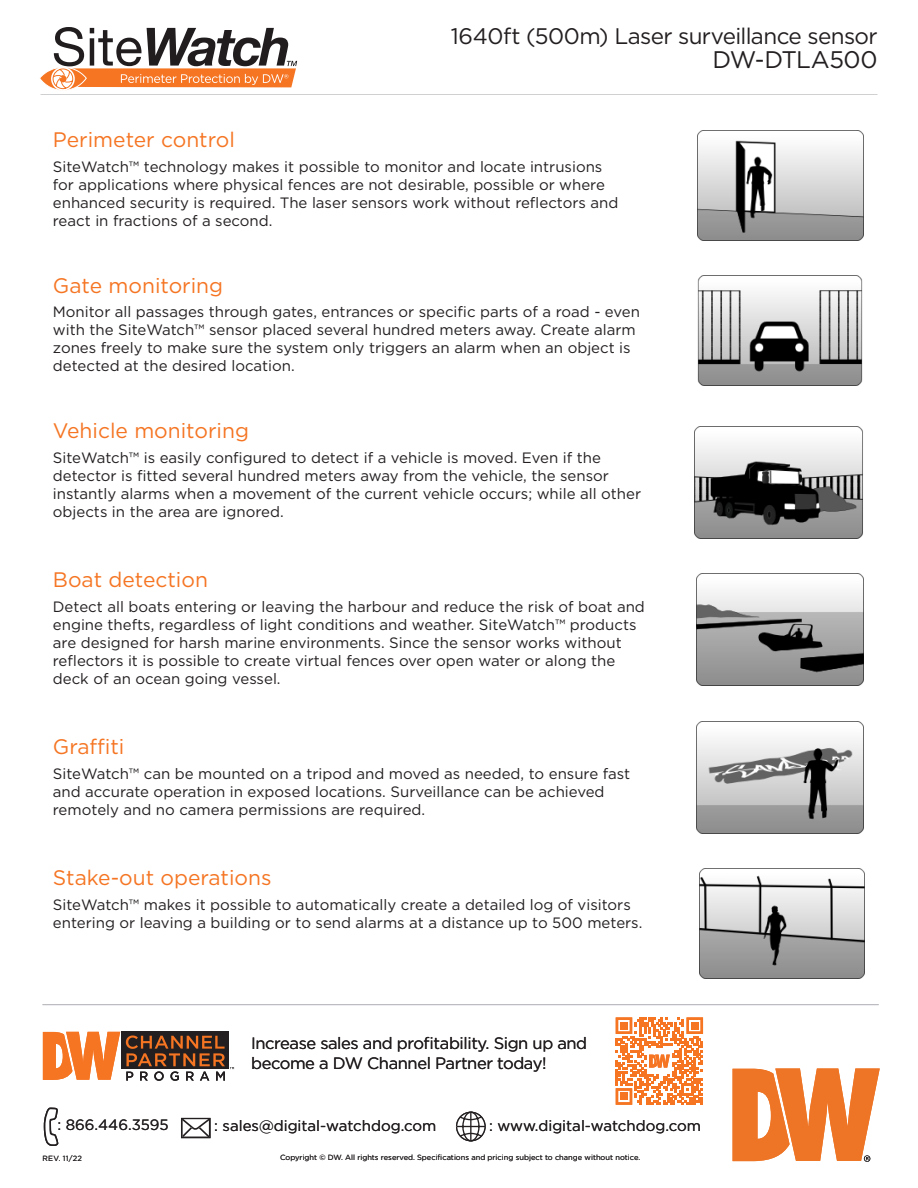
<style>
.page{position:relative;width:918px;height:1188px;background:#fff}
.page>*{position:absolute;margin:0;border:0;box-sizing:border-box;transform-origin:0 0}
.t1{font:24px "Gotham";letter-spacing:-.025em;color:#231f20}
.t2{font:22.5px "Gotham";letter-spacing:-.025em;color:#231f20}
.t3{font:21px "Gotham";color:#f57523}
.t4{font:16.5px/19.8px "Gotham";letter-spacing:-.025em;color:#231f20}
.t5{font:15px/18px "Gotham";color:#231f20}
.t6{font:7.5px "Gotham";color:#231f20}
</style>
<div class="page">
<hr style="left:40px;top:94px;width:838px;height:1px;background:#cfd0d2">
<img style="left:697px;top:574px;width:167px;height:111px">
<img style="left:697px;top:276px;width:166px;height:109px">
<img style="left:697px;top:722px;width:167px;height:111px">
<img style="left:699px;top:869px;width:165px;height:109px">
<img style="left:698px;top:131px;width:165px;height:110px">
<img style="left:695px;top:426px;width:168px;height:113px">
<hr style="left:43px;top:1004px;width:836px;height:1px;background:#bcbdc0">
<div style="left:122px;top:1032px;width:107px;height:37px;background:#231f20"></div>
<svg style="left:43px;top:1032px;width:77px;height:48px"></svg>
<svg style="left:126px;top:1036px;width:108px;height:45px"></svg>
<svg style="left:44px;top:1108px;width:14px;height:38px"></svg>
<svg style="left:181px;top:1118px;width:30px;height:20px"></svg>
<svg style="left:456px;top:1112px;width:30px;height:29px"></svg>
<svg style="left:616px;top:1017px;width:87px;height:88px"></svg>
<div style="left:620px;top:1022px;width:8px;height:7px;background:#f57523"></div>
<div style="left:691px;top:1022px;width:7px;height:7px;background:#f57523"></div>
<div style="left:620px;top:1093px;width:8px;height:7px;background:#f57523"></div>
<svg style="left:733px;top:1068px;width:147px;height:94px"></svg>
<svg style="left:40px;top:27px;width:257px;height:63px"></svg>
<p class="t2" style="left:451px;top:22px;width:428px">1640ft (500m) Laser surveillance sensor</p>
<p class="t1" style="left:713px;top:45px;width:166px">DW-DTLA500</p>
<p class="t3" style="left:53px;top:126px;width:183px">Perimeter control</p>
<p class="t5" style="left:53px;top:157px;width:567px">SiteWatch™ technology makes it possible to monitor and locate intrusions for applications where physical fences are not desirable, possible or where enhanced security is required. The laser sensors work without reflectors and react in fractions of a second.</p>
<p class="t3" style="left:53px;top:272px;width:172px">Gate monitoring</p>
<p class="t5" style="left:53px;top:303px;width:589px">Monitor all passages through gates, entrances or specific parts of a road - even with the SiteWatch™ sensor placed several hundred meters away. Create alarm zones freely to make sure the system only triggers an alarm when an object is detected at the desired location.</p>
<p class="t3" style="left:53px;top:417px;width:198px">Vehicle monitoring</p>
<p class="t5" style="left:53px;top:448px;width:590px">SiteWatch™ is easily configured to detect if a vehicle is moved. Even if the detector is fitted several hundred meters away from the vehicle, the sensor instantly alarms when a movement of the current vehicle occurs; while all other objects in the area are ignored.</p>
<p class="t3" style="left:53px;top:566px;width:157px">Boat detection</p>
<p class="t5" style="left:53px;top:597px;width:593px">Detect all boats entering or leaving the harbour and reduce the risk of boat and engine thefts, regardless of light conditions and weather. SiteWatch™ products are designed for harsh marine environments. Since the sensor works without reflectors it is possible to create virtual fences over open water or along the deck of an ocean going vessel.</p>
<p class="t3" style="left:53px;top:733px;width:73px">Graffiti</p>
<p class="t5" style="left:53px;top:764px;width:579px">SiteWatch™ can be mounted on a tripod and moved as needed, to ensure fast and accurate operation in exposed locations. Surveillance can be achieved remotely and no camera permissions are required.</p>
<p class="t3" style="left:53px;top:864px;width:220px">Stake-out operations</p>
<p class="t5" style="left:53px;top:895px;width:591px">SiteWatch™ makes it possible to automatically create a detailed log of visitors entering or leaving a building or to send alarms at a distance up to 500 meters.</p>
<p class="t4" style="left:251px;top:1033px;width:338px">Increase sales and profitability. Sign up and become a DW Channel Partner today!</p>
<p class="t5" style="left:57px;top:1115px;width:113px">: 866.446.3595</p>
<p class="t5" style="left:214px;top:1117px;width:224px">: sales@digital-watchdog.com</p>
<p class="t5" style="left:489px;top:1116px;width:213px">: www.digital-watchdog.com</p>
<p class="t6" style="left:43px;top:1153px;width:41px">REV. 11/22</p>
<p class="t6" style="left:280px;top:1152px;width:362px">Copyright © DW. All rights reserved. Specifications and pricing subject to change without notice.</p>
</div>
